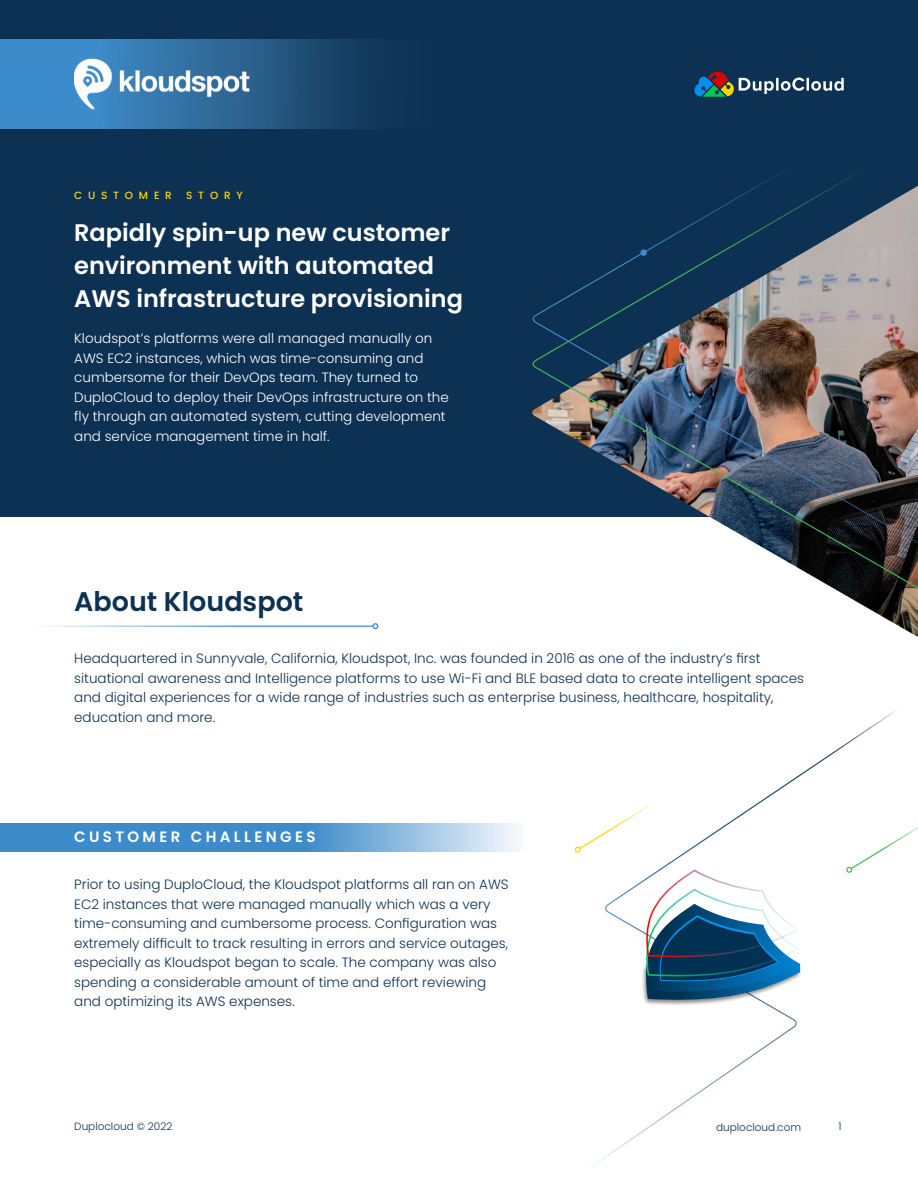
<style>
.page{position:relative;width:918px;height:1188px;background:#fff}
.page>*{position:absolute;margin:0;border:0;box-sizing:border-box;transform-origin:0 0}
.t1{font:600 27px "Poppins";color:#0d3151}
.t2{font:600 24px/33px "Poppins";color:#fff}
.t3{font:600 15px "Poppins";letter-spacing:.225em;color:#fff}
.t4{font:300 13.5px/19.5px "Poppins";color:#0d3151}
.t5{font:300 13.5px/19.5px "Poppins";color:#fff}
.t6{font:300 10.5px "Poppins";color:#0d3151}
.t7{font:500 10.5px "Poppins";letter-spacing:.55em;color:#ffd600}
</style>
<div class="page">
<svg style="left:574px;top:710px;width:322px;height:456px"></svg>
<div style="left:0;top:0;width:918px;height:516px;background:#0d3152"></div>
<svg style="left:0;top:39px;width:370px;height:90px"></svg>
<hr style="left:0;top:626px;width:373px;height:1px;background:#3c8bca">
<svg style="left:372px;top:623px;width:6px;height:6px"></svg>
<img style="left:531px;top:71px;width:387px;height:536px">
<svg style="left:0;top:824px;width:518px;height:28px;fill:#3c8bca"></svg>
<svg style="left:846px;top:816px;width:72px;height:58px"></svg>
<svg style="left:575px;top:795px;width:90px;height:59px"></svg>
<div style="left:641px;top:964px;width:161px;height:42px;background:#000;opacity:.48"></div>
<svg style="left:643px;top:869px;width:158px;height:133px"></svg>
<img style="left:74px;top:59px;width:175px;height:51px">
<p class="t7" style="left:74px;top:189px;width:99px">CUSTOMER</p>
<p class="t7" style="left:186px;top:189px;width:58px">STORY</p>
<h2 class="t2" style="left:74px;top:216px;width:390px">Rapidly spin-up new customer environment with automated<br>AWS infrastructure provisioning</h2>
<p class="t5" style="left:74px;top:329px;width:376px">Kloudspot’s platforms were all managed manually on AWS EC2 instances, which was time-consuming and cumbersome for their DevOps team. They turned to DuploCloud to deploy their DevOps infrastructure on the fly through an automated system, cutting development and service management time in half.</p>
<h1 class="t1" style="left:74px;top:586px;width:231px">About Kloudspot</h1>
<p class="t4" style="left:74px;top:649px;width:731px">Headquartered in Sunnyvale, California, Kloudspot, Inc. was founded in 2016 as one of the industry’s first situational awareness and Intelligence platforms to use Wi-Fi and BLE based data to create intelligent spaces and digital experiences for a wide range of industries such as enterprise business, healthcare, hospitality, education and more.</p>
<p class="t3" style="left:74px;top:828px;width:243px">CUSTOMER CHALLENGES</p>
<p class="t4" style="left:74px;top:875px;width:436px">Prior to using DuploCloud, the Kloudspot platforms all ran on AWS EC2 instances that were managed manually which was a very time-consuming and cumbersome process. Configuration was extremely difficult to track resulting in errors and service outages, especially as Kloudspot began to scale. The company was also spending a considerable amount of time and effort reviewing and optimizing its AWS expenses.</p>
<p class="t6" style="left:74px;top:1120px;width:100px">Duplocloud © 2022</p>
<p class="t6" style="left:716px;top:1121px;width:87px">duplocloud.com</p>
<p class="t6" style="left:839px;top:1120px;width:5px">1</p>
</div>
